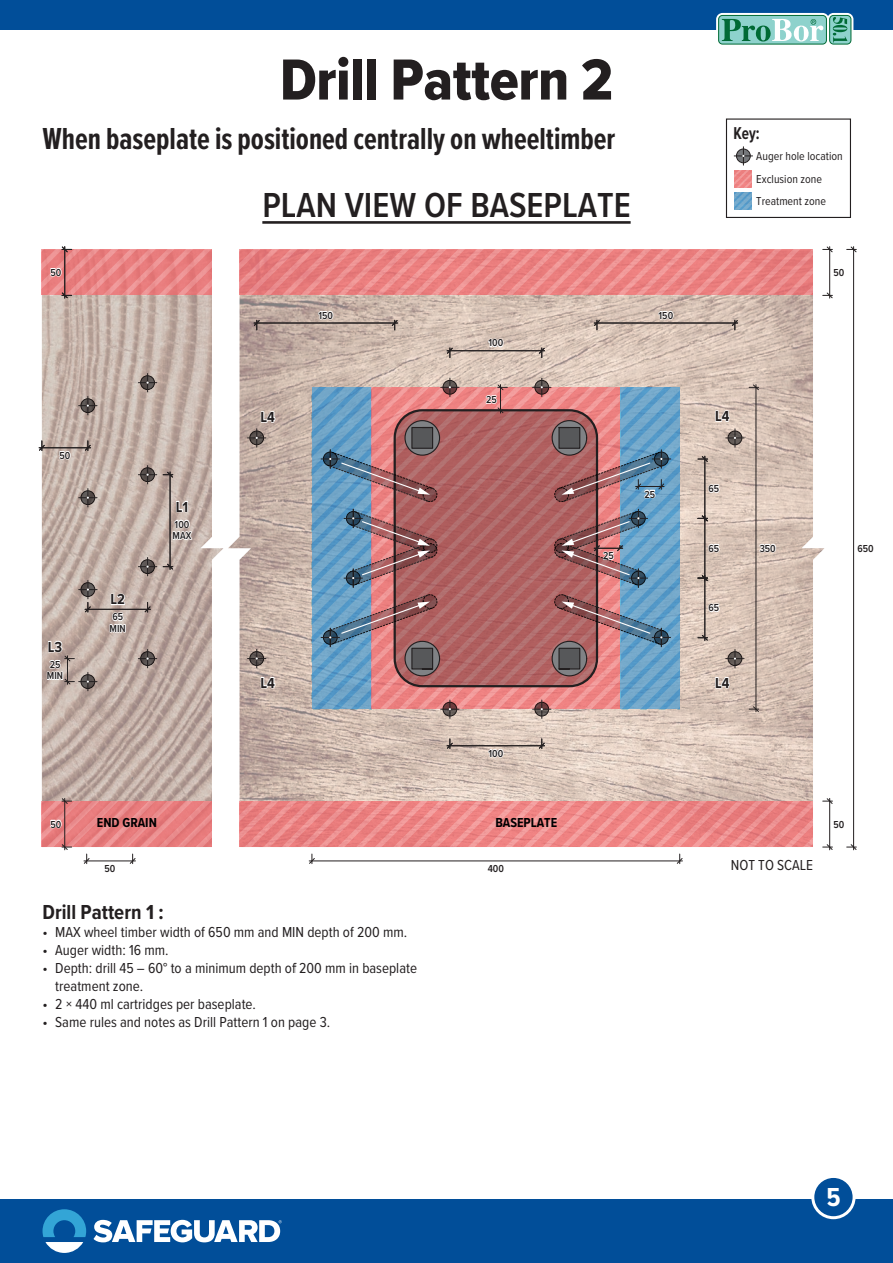
<style>
.page{position:relative;width:893px;height:1263px;background:#fff}
.page>*{position:absolute;margin:0;border:0;box-sizing:border-box;transform-origin:0 0}
.t1{font:60px "Proxima Nova Cond Extrabld";letter-spacing:-.005em;color:#231f20}
.t2{font:600 36px "Proxima Nova Cond";color:#231f20}
.t3{font:700 31.5px "Proxima Nova Ex Cn";color:#231f20}
.t4{font:700 27px "Proxima Nova Cond";color:#fff}
.t5{font:700 21px "Proxima Nova Cond";color:#231f20}
.t6{font:700 17.85px "Proxima Nova Cond";color:#231f20;scale:.85 1}
.t7{font:15px/18px "Proxima Nova Cond";color:#231f20}
.t8{font:700 15px "Proxima Nova Cond";color:#231f20}
.t9{font:700 13.5px "Proxima Nova Cond";color:#000001}
.t10{font:12px/22.4px "Proxima Nova Cond";color:#231f20}
.t11{font:600 10.5px/11.6px "Proxima Nova Cond";color:#231f20}
</style>
<div class="page">
<div style="left:0;top:1199px;width:893px;height:64px;background:#014e99"></div>
<svg style="left:93px;top:1220px;width:189px;height:22px"></svg>
<svg style="left:43px;top:1209px;width:43px;height:44px"></svg>
<svg style="left:811px;top:1178px;width:45px;height:41px"></svg>
<hr style="left:262px;top:221px;width:369px;height:3px;background:#231f20">
<svg style="left:735px;top:193px;width:17px;height:17px"></svg>
<svg style="left:734px;top:147px;width:19px;height:40px"></svg>
<div style="left:726px;top:118px;width:125px;height:100px;border:1px solid #231f20"></div>
<img style="left:42px;top:299px;width:181px;height:499px">
<img style="left:228px;top:249px;width:596px;height:598px">
<svg style="left:240px;top:249px;width:573px;height:46px;background:#ea8484"></svg>
<svg style="left:240px;top:801px;width:573px;height:46px;background:#ec8787"></svg>
<hr style="left:853px;top:247px;width:1px;height:603px;background:#231f20">
<svg style="left:847px;top:246px;width:10px;height:7px"></svg>
<svg style="left:847px;top:843px;width:10px;height:7px"></svg>
<hr style="left:170px;top:472px;width:1px;height:97px;background:#231f20">
<svg style="left:163px;top:471px;width:11px;height:7px"></svg>
<svg style="left:163px;top:563px;width:11px;height:7px"></svg>
<hr style="left:85px;top:609px;width:65px;height:1px;background:#231f20">
<svg style="left:144px;top:602px;width:7px;height:11px"></svg>
<svg style="left:109px;top:612px;width:18px;height:23px"></svg>
<svg style="left:42px;top:246px;width:170px;height:53px;background:#e58e8e"></svg>
<svg style="left:42px;top:798px;width:170px;height:66px"></svg>
<hr style="left:309px;top:860px;width:373px;height:1px;background:#231f20">
<svg style="left:308px;top:854px;width:7px;height:10px"></svg>
<svg style="left:676px;top:854px;width:7px;height:10px"></svg>
<svg style="left:486px;top:860px;width:19px;height:2px"></svg>
<hr style="left:39px;top:447px;width:52px;height:1px;background:#231f20">
<svg style="left:84px;top:441px;width:7px;height:10px"></svg>
<svg style="left:38px;top:441px;width:7px;height:10px"></svg>
<svg style="left:58px;top:450px;width:13px;height:10px"></svg>
<hr style="left:829px;top:798px;width:1px;height:52px;background:#231f20">
<svg style="left:823px;top:843px;width:10px;height:7px"></svg>
<svg style="left:823px;top:798px;width:10px;height:6px"></svg>
<hr style="left:829px;top:247px;width:1px;height:51px;background:#231f20">
<svg style="left:823px;top:246px;width:10px;height:7px"></svg>
<svg style="left:823px;top:292px;width:10px;height:7px"></svg>
<hr style="left:447px;top:745px;width:98px;height:1px;background:#231f20">
<svg style="left:446px;top:739px;width:7px;height:10px"></svg>
<svg style="left:538px;top:739px;width:7px;height:10px"></svg>
<svg style="left:486px;top:747px;width:18px;height:11px"></svg>
<hr style="left:447px;top:350px;width:98px;height:1px;background:#231f20">
<svg style="left:446px;top:347px;width:7px;height:11px"></svg>
<svg style="left:538px;top:347px;width:7px;height:11px"></svg>
<svg style="left:486px;top:337px;width:18px;height:11px"></svg>
<hr style="left:254px;top:323px;width:143px;height:1px;background:#231f20">
<svg style="left:253px;top:319px;width:7px;height:11px"></svg>
<svg style="left:391px;top:319px;width:7px;height:11px"></svg>
<svg style="left:316px;top:309px;width:18px;height:11px"></svg>
<svg style="left:707px;top:543px;width:13px;height:11px"></svg>
<svg style="left:707px;top:483px;width:13px;height:12px"></svg>
<hr style="left:756px;top:385px;width:1px;height:327px;background:#231f20">
<svg style="left:749px;top:384px;width:10px;height:7px"></svg>
<svg style="left:749px;top:706px;width:10px;height:7px"></svg>
<svg style="left:755px;top:543px;width:22px;height:10px"></svg>
<hr style="left:705px;top:516px;width:1px;height:65px;background:#231f20">
<hr style="left:705px;top:456px;width:1px;height:65px;background:#231f20">
<hr style="left:705px;top:575px;width:1px;height:65px;background:#231f20">
<hr style="left:704px;top:516px;width:1px;height:65px;background:#231f20">
<hr style="left:704px;top:456px;width:1px;height:65px;background:#231f20">
<svg style="left:698px;top:515px;width:10px;height:7px"></svg>
<svg style="left:698px;top:455px;width:10px;height:7px"></svg>
<hr style="left:704px;top:575px;width:1px;height:65px;background:#231f20">
<svg style="left:698px;top:575px;width:10px;height:6px"></svg>
<svg style="left:698px;top:634px;width:10px;height:7px"></svg>
<svg style="left:707px;top:603px;width:13px;height:11px"></svg>
<hr style="left:594px;top:323px;width:144px;height:1px;background:#231f20">
<svg style="left:731px;top:319px;width:7px;height:11px"></svg>
<svg style="left:593px;top:319px;width:7px;height:11px"></svg>
<svg style="left:657px;top:309px;width:17px;height:11px"></svg>
<svg style="left:714px;top:674px;width:17px;height:15px"></svg>
<svg style="left:726px;top:649px;width:18px;height:19px"></svg>
<svg style="left:714px;top:407px;width:17px;height:16px"></svg>
<svg style="left:726px;top:429px;width:18px;height:18px"></svg>
<svg style="left:260px;top:408px;width:16px;height:15px"></svg>
<svg style="left:248px;top:429px;width:18px;height:18px"></svg>
<svg style="left:260px;top:674px;width:16px;height:15px"></svg>
<svg style="left:248px;top:649px;width:18px;height:19px"></svg>
<svg style="left:312px;top:378px;width:368px;height:340px;background:#9d7d88"></svg>
<svg style="left:110px;top:593px;width:16px;height:13px"></svg>
<svg style="left:172px;top:500px;width:22px;height:41px"></svg>
<svg style="left:138px;top:465px;width:19px;height:19px"></svg>
<svg style="left:79px;top:396px;width:18px;height:19px"></svg>
<svg style="left:138px;top:373px;width:19px;height:19px"></svg>
<svg style="left:138px;top:557px;width:19px;height:19px"></svg>
<svg style="left:138px;top:649px;width:19px;height:19px"></svg>
<svg style="left:46px;top:640px;width:51px;height:51px;background:#bcaca5"></svg>
<svg style="left:79px;top:488px;width:18px;height:19px"></svg>
<svg style="left:79px;top:580px;width:18px;height:33px"></svg>
<div style="left:0;top:0;width:893px;height:30px;background:#014e99"></div>
<svg style="left:716px;top:13px;width:137px;height:32px;background:#87c4b6"></svg>
<h1 class="t1" style="left:280px;top:35px;width:335px">Drill Pattern 2</h1>
<h3 class="t3" style="left:43px;top:115px;width:574px">When baseplate is positioned centrally on wheeltimber</h3>
<h2 class="t2" style="left:262px;top:179px;width:370px">PLAN VIEW OF BASEPLATE</h2>
<p class="t6" style="left:733px;top:120px;width:32px">Key:</p>
<p class="t10" style="left:756px;top:144px;width:88px">Auger hole location<br>Exclusion zone<br>Treatment zone</p>
<p class="t11" style="left:50px;top:266px;width:12px">50</p>
<p class="t11" style="left:59px;top:449px;width:12px">50</p>
<p class="t8" style="left:48px;top:636px;width:16px">L3</p>
<p class="t11" style="left:47px;top:658px;width:18px">25<br>MIN</p>
<p class="t8" style="left:110px;top:588px;width:16px">L2</p>
<p class="t11" style="left:110px;top:611px;width:18px">65<br>MIN</p>
<p class="t8" style="left:176px;top:495px;width:14px">L1</p>
<p class="t11" style="left:173px;top:518px;width:20px">100<br>MAX</p>
<p class="t11" style="left:318px;top:309px;width:16px">150</p>
<p class="t11" style="left:488px;top:337px;width:16px">100</p>
<p class="t11" style="left:486px;top:393px;width:12px">25</p>
<p class="t11" style="left:659px;top:309px;width:16px">150</p>
<p class="t8" style="left:261px;top:406px;width:16px">L4</p>
<p class="t8" style="left:715px;top:405px;width:16px">L4</p>
<p class="t8" style="left:261px;top:672px;width:16px">L4</p>
<p class="t11" style="left:603px;top:550px;width:12px">25</p>
<p class="t11" style="left:644px;top:488px;width:12px">25</p>
<p class="t11" style="left:709px;top:482px;width:12px">65</p>
<p class="t11" style="left:709px;top:542px;width:12px">65</p>
<p class="t11" style="left:709px;top:602px;width:12px">65</p>
<p class="t8" style="left:715px;top:672px;width:16px">L4</p>
<p class="t11" style="left:760px;top:542px;width:18px">350</p>
<p class="t11" style="left:833px;top:266px;width:12px">50</p>
<p class="t11" style="left:857px;top:542px;width:18px">650</p>
<p class="t11" style="left:50px;top:818px;width:12px">50</p>
<p class="t11" style="left:488px;top:747px;width:16px">100</p>
<p class="t9" style="left:97px;top:813px;width:61px">END GRAIN</p>
<p class="t9" style="left:495px;top:813px;width:63px">BASEPLATE</p>
<p class="t11" style="left:104px;top:862px;width:12px">50</p>
<p class="t11" style="left:488px;top:862px;width:18px">400</p>
<h3 class="t5" style="left:43px;top:896px;width:123px">Drill Pattern 1 :</h3>
<p class="t7" style="left:43px;top:922px;width:366px">• MAX wheel timber width of 650 mm and MIN depth of 200 mm.</p>
<p class="t7" style="left:43px;top:940px;width:128px">• Auger width: 16 mm.</p>
<p class="t7" style="left:55px;top:958px;width:363px;text-indent:-13px">• Depth: drill 45 – 60° to a minimum depth of 200 mm in baseplate treatment zone.</p>
<p class="t7" style="left:43px;top:994px;width:215px">• 2 × 440 ml cartridges per baseplate.</p>
<p class="t7" style="left:43px;top:1012px;width:289px">• Same rules and notes as Drill Pattern 1 on page 3.</p>
<p class="t7" style="left:731px;top:856px;width:84px">NOT TO SCALE</p>
<p class="t11" style="left:833px;top:818px;width:12px">50</p>
<h3 class="t4" style="left:826px;top:1177px;width:16px">5</h3>
</div>
